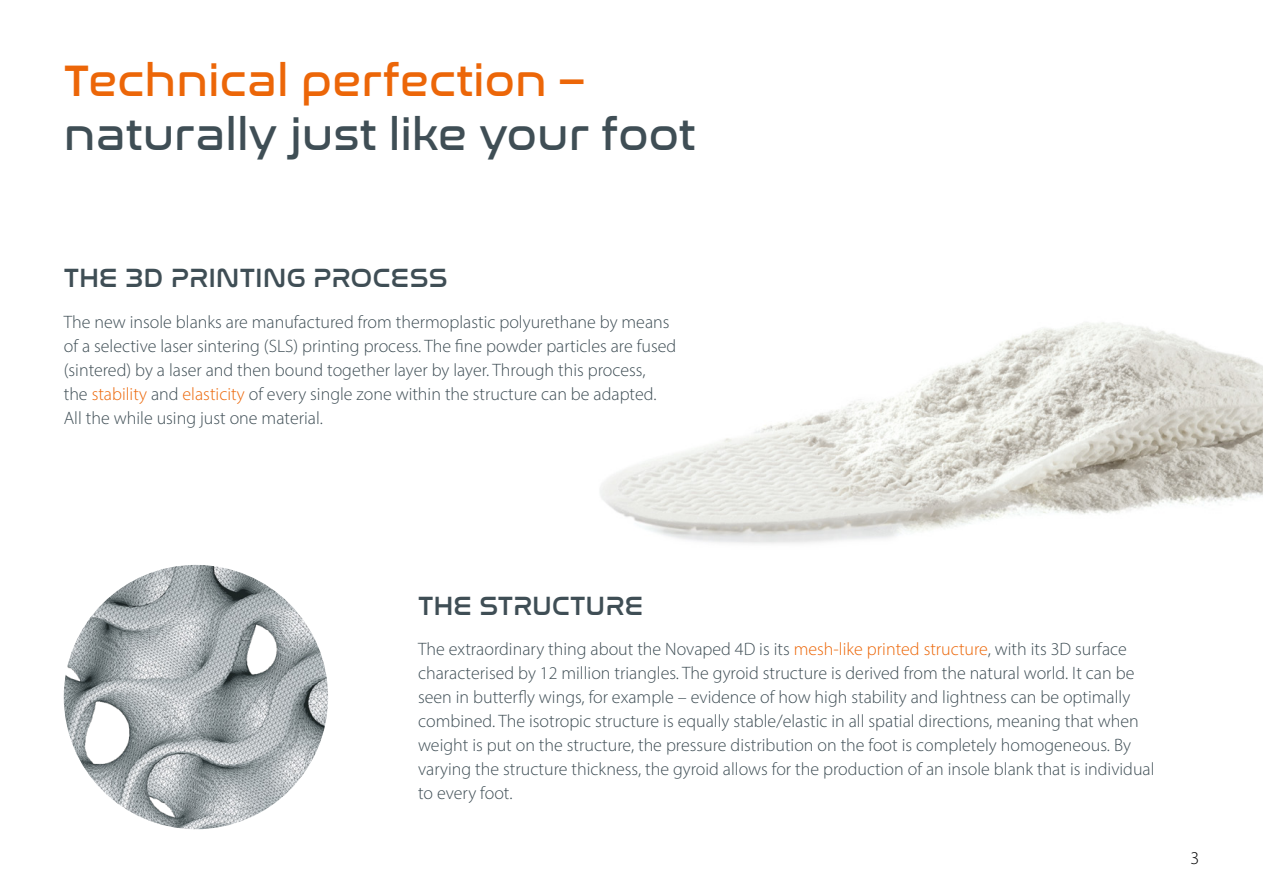
<style>
.page{position:relative;width:1263px;height:893px;background:#fff}
.page>*{position:absolute;margin:0;border:0;box-sizing:border-box;transform-origin:0 0}
.t1{font:45px "Nasalization Rg";color:#3f4e55}
.t2{font:45px "Nasalization Rg";color:#ec6608}
.t3{font:27px "Nasalization Rg";color:#3f4e55}
.t4{font:300 18px/24px "Myriad Pro";color:#3f4e55}
.t5{font:300 18px "Myriad Pro";color:#000}
.s1{color:#ec6608}
</style>
<div class="page">
<img style="left:600px;top:322px;width:663px;height:222px">
<img style="left:64px;top:565px;width:264px;height:264px;border-radius:132px">
<h1 class="t2" style="left:64px;top:40px;width:523px">Technical perfection –</h1>
<h1 class="t1" style="left:64px;top:94px;width:633px">naturally just like your foot</h1>
<h2 class="t3" style="left:64px;top:254px;width:385px">THE 3D PRINTING PROCESS</h2>
<p class="t4" style="left:64px;top:310px;width:614px">The new insole blanks are manufactured from thermoplastic polyurethane by means of a selective laser sintering (SLS) printing process. The fine powder particles are fused (sintered) by a laser and then bound together layer by layer. Through this process,<br>the <span class="s1">stability</span> and <span class="s1">elasticity</span> of every single zone within the structure can be adapted.<br>All the while using just one material.</p>
<h2 class="t3" style="left:418px;top:581px;width:227px">THE STRUCTURE</h2>
<p class="t4" style="left:418px;top:637px;width:738px">The extraordinary thing about the Novaped 4D is its <span class="s1">mesh-like printed structure</span>, with its 3D surface characterised by 12 million triangles. The gyroid structure is derived from the natural world. It can be seen in butterfly wings, for example – evidence of how high stability and lightness can be optimally combined. The isotropic structure is equally stable/elastic in all spatial directions, meaning that when weight is put on the structure, the pressure distribution on the foot is completely homogeneous. By varying the structure thickness, the gyroid allows for the production of an insole blank that is individual to every foot.</p>
<p class="t5" style="left:1190px;top:847px;width:10px">3</p>
</div>
